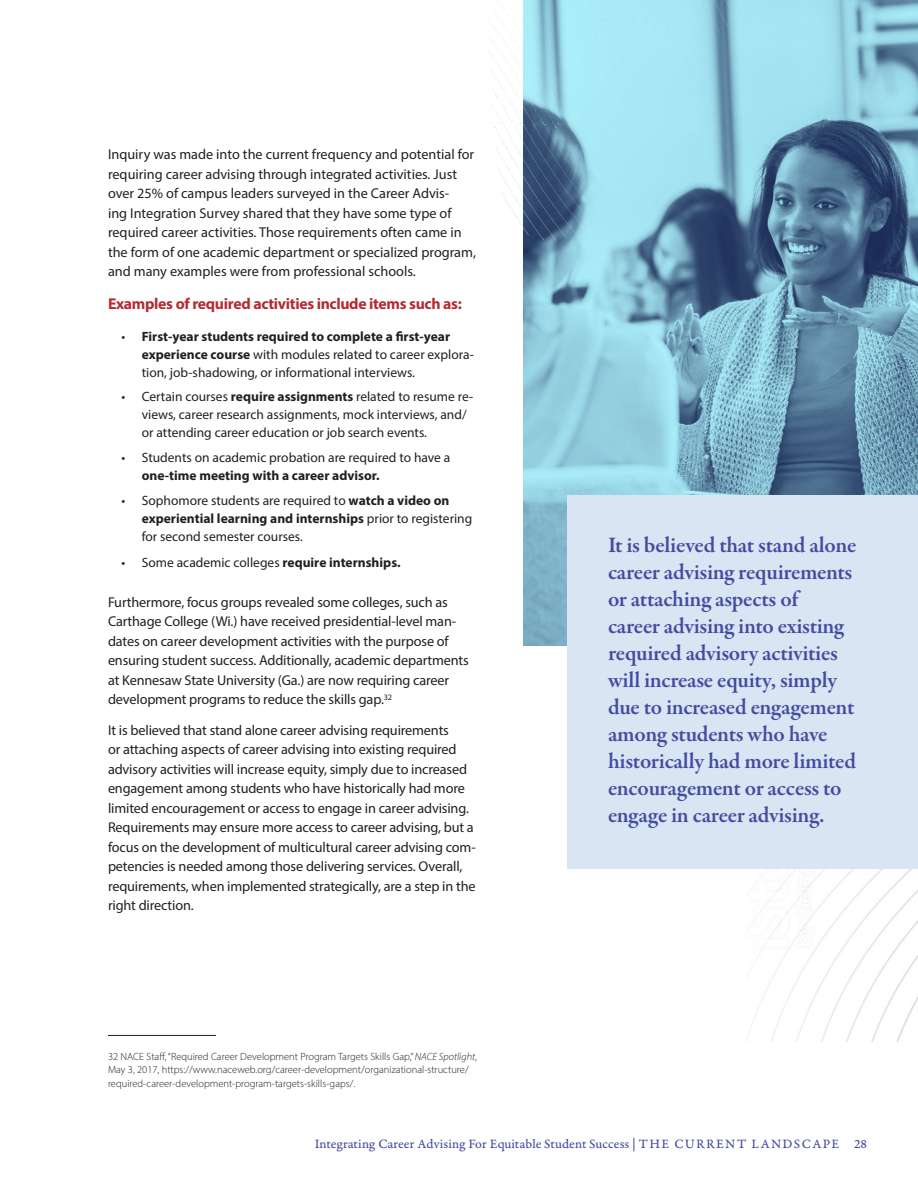
<style>
.page{position:relative;width:918px;height:1188px;background:#fff}
.page>*{position:absolute;margin:0;border:0;box-sizing:border-box;transform-origin:0 0}
.pullquote_light_bg{font:600 22.5px/27px "Garamond Premr Pro";letter-spacing:-.015em;color:#454ba0}
.t1{font:700 15.75px "Myriad Pro";letter-spacing:-.02em;color:#b42c33}
.body{font:14.25px/19.5px "Myriad Pro";letter-spacing:-.01em;color:#231f20}
.t2{font:13.5px/18px "Myriad Pro";color:#231f20}
.t3{font:13.5px "Garamond Premr Pro Capt";letter-spacing:.005em;color:#454ba0}
.endnotes{font:300 10.5px/13.5px "Myriad Pro";color:#231f20}
.s1{font-weight:700}
.s2{font-style:italic}
</style>
<div class="page">
<img style="left:747px;top:869px;width:171px;height:172px">
<hr style="left:108px;top:1035px;width:108px;height:1px;background:#231f20">
<img style="left:524px;top:0;width:394px;height:646px">
<div style="left:568px;top:495px;width:350px;height:374px;background:#d9e5f3"></div>
<img style="left:489px;top:0;width:256px;height:245px">
<p class="body" style="left:108px;top:144px;width:370px">Inquiry was made into the current frequency and potential for requiring career advising through integrated activities. Just over 25% of campus leaders surveyed in the Career Advis-<br>ing Integration Survey shared that they have some type of required career activities. Those requirements often came in the form of one academic department or specialized program, and many examples were from professional schools.</p>
<h3 class="t1" style="left:108px;top:294px;width:355px">Examples of required activities include items such as:</h3>
<p class="t2" style="left:142px;top:327px;width:334px;text-indent:-20px">• <span class="s1">First-year students required to complete a first-year experience course</span> with modules related to career explora&shy;tion, job-shadowing, or informational interviews.</p>
<p class="t2" style="left:142px;top:388px;width:333px;text-indent:-20px">• Certain courses <span class="s1">require assignments</span> related to resume re&shy;views, career research assignments, mock interviews, and/ or attending career education or job search events.</p>
<p class="t2" style="left:142px;top:448px;width:310px;text-indent:-20px">• Students on academic probation are required to have a <span class="s1">one-time meeting with a career advisor.</span></p>
<p class="t2" style="left:142px;top:491px;width:332px;text-indent:-20px">• Sophomore students are required to <span class="s1">watch a video on experiential learning and internships</span> prior to registering for second semester courses.</p>
<p class="t2" style="left:122px;top:553px;width:281px">• Some academic colleges <span class="s1">require internships.</span></p>
<p class="body" style="left:108px;top:592px;width:362px">Furthermore, focus groups revealed some colleges, such as Carthage College (Wi.) have received presidential-level man&shy;dates on career development activities with the purpose of ensuring student success. Additionally, academic departments at Kennesaw State University (Ga.) are now requiring career development programs to reduce the skills gap.<sup>32</sup></p>
<p class="body" style="left:108px;top:720px;width:369px">It is believed that stand alone career advising requirements<br>or attaching aspects of career advising into existing required advisory activities will increase equity, simply due to increased engagement among students who have historically had more limited encouragement or access to engage in career advising.<br>Requirements may ensure more access to career advising, but a focus on the development of multicultural career advising com&shy;petencies is needed among those delivering services. Overall, requirements, when implemented strategically, are a step in the right direction.</p>
<p class="endnotes" style="left:108px;top:1049px;width:370px">32 NACE Staff, “Required Career Development Program Targets Skills Gap,” <span class="s2">NACE Spotlight</span>,<br>May 3, 2017, https://www.naceweb.org/career-development/organizational-structure/ required-career-development-program-targets-skills-gaps/.</p>
<p class="pullquote_light_bg" style="left:608px;top:532px;width:250px">It is believed that stand alone career advising requirements or attaching aspects of<br>career advising into existing required advisory activities will increase equity, simply due to increased engagement among students who have historically had more limited encouragement or access to engage in career advising.</p>
<p class="t3" style="left:315px;top:1135px;width:554px">Integrating Career Advising For Equitable Student Success | THE CURRENT LANDSCAPE 28</p>
</div>
